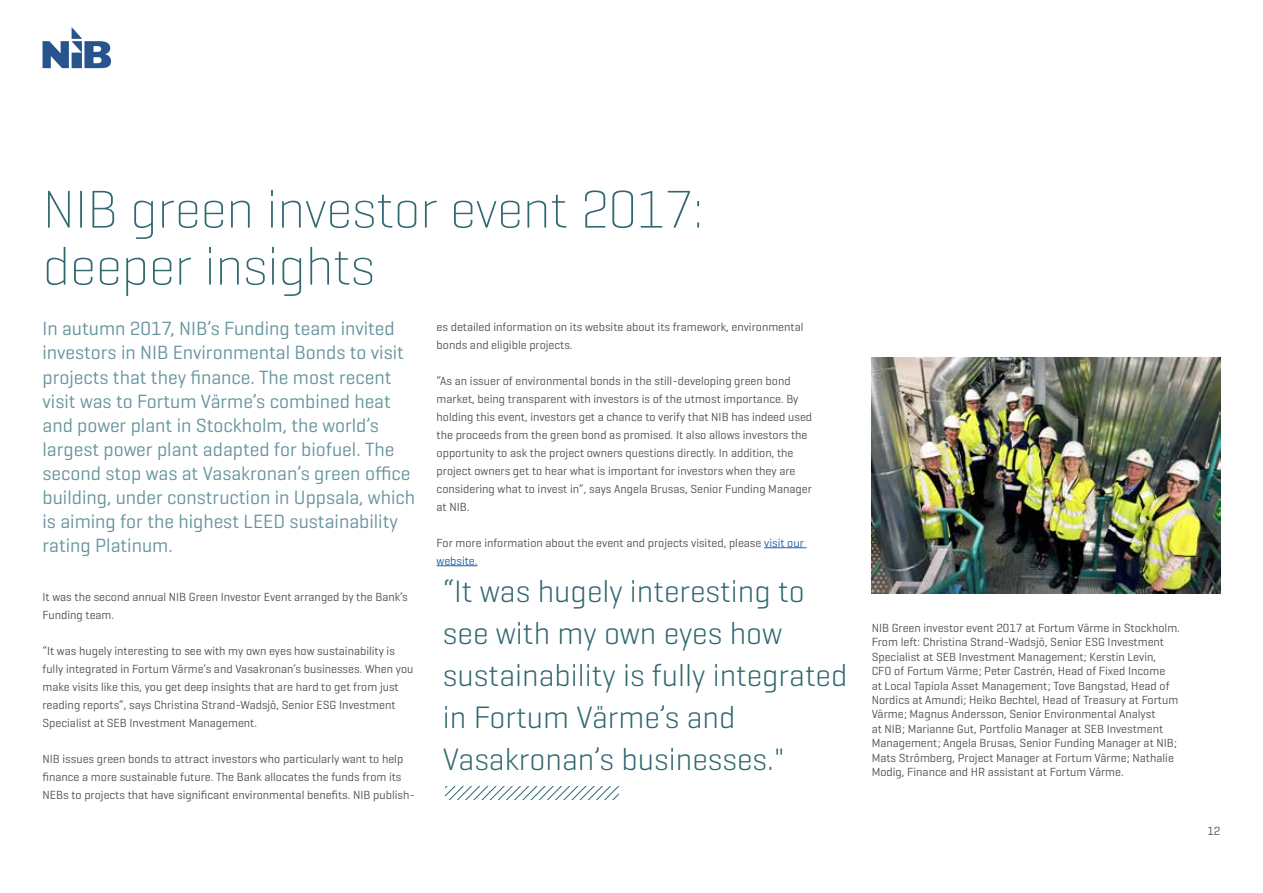
<style>
.page{position:relative;width:1263px;height:893px;background:#fff}
.page>*{position:absolute;margin:0;border:0;box-sizing:border-box;transform-origin:0 0}
.t1{font:200 54px/57px "Geogrotesque";letter-spacing:-.01em;color:#306870}
.t2{font:300 31.5px/42px "Geogrotesque";color:#306870}
.t3{font:19.5px/24px "Geogrotesque";color:#65939d}
.t4{font:12px/18px "Geogrotesque";color:#505050}
.s1{color:#215e9e}
</style>
<div class="page">
<svg style="left:43px;top:27px;width:68px;height:41px"></svg>
<hr style="left:764px;top:547px;width:42px;height:1px;background:#215e9e">
<hr style="left:437px;top:565px;width:40px;height:1px;background:#215e9e">
<img style="left:872px;top:357px;width:348px;height:236px">
<svg style="left:445px;top:787px;width:174px;height:12px"></svg>
<h1 class="t1" style="left:43px;top:179px;width:663px">NIB green investor event 2017: deeper insights</h1>
<p class="t4" style="left:437px;top:317px;width:368px">es detailed information on its website about its framework, environmental bonds and eligible projects.</p>
<p class="t4" style="left:437px;top:371px;width:377px">“As an issuer of environmental bonds in the still-developing green bond market, being transparent with investors is of the utmost importance. By holding this event, investors get a chance to verify that NIB has indeed used the proceeds from the green bond as promised. It also allows investors the opportunity to ask the project owners questions directly. In addition, the project owners get to hear what is important for investors when they are considering what to invest in”, says Angela Brusas, Senior Funding Manager at NIB.</p>
<p class="t4" style="left:437px;top:533px;width:369px">For more information about the event and projects visited, please <span class="s1">visit our website.</span></p>
<p class="t3" style="left:43px;top:316px;width:374px">In autumn 2017, NIB’s Funding team invited investors in NIB Environmental Bonds to visit projects that they finance. The most recent visit was to Fortum Värme’s combined heat and power plant in Stockholm, the world’s largest power plant adapted for biofuel. The second stop was at Vasakronan’s green office building, under construction in Uppsala, which is aiming for the highest LEED sustainability rating Platinum.</p>
<p class="t4" style="left:43px;top:587px;width:367px">It was the second annual NIB Green Investor Event arranged by the Bank’s<br>Funding team.</p>
<p class="t4" style="left:43px;top:641px;width:372px">“It was hugely interesting to see with my own eyes how sustainability is fully integrated in Fortum Värme’s and Vasakronan’s businesses. When you make visits like this, you get deep insights that are hard to get from just reading reports”, says Christina Strand-Wadsjö, Senior ESG Investment Specialist at SEB Investment Management.</p>
<p class="t4" style="left:43px;top:749px;width:374px">NIB issues green bonds to attract investors who particularly want to help finance a more sustainable future. The Bank allocates the funds from its<br>NEBs to projects that have significant environmental benefits. NIB publish-</p>
<h2 class="t2" style="left:443px;top:570px;width:406px">“It was hugely interesting to see with my own eyes how sustainability is fully integrated in Fortum Värme’s and<br>Vasakronan’s businesses."</h2>
<p class="t4" style="left:872px;top:620px;width:310px;line-height:14.4px">NIB Green investor event 2017 at Fortum Värme in Stockholm.<br>From left: Christina Strand-Wadsjö, Senior ESG Investment Specialist at SEB Investment Management; Kerstin Levin,<br>CFO of Fortum Värme; Peter Castrén, Head of Fixed Income<br>at Local Tapiola Asset Management; Tove Bangstad, Head of Nordics at Amundi; Heiko Bechtel, Head of Treasury at Fortum Värme; Magnus Andersson, Senior Environmental Analyst<br>at NIB; Marianne Gut, Portfolio Manager at SEB Investment Management; Angela Brusas, Senior Funding Manager at NIB; Mats Strömberg, Project Manager at Fortum Värme; Nathalie Modig, Finance and HR assistant at Fortum Värme.</p>
<p class="t4" style="left:1207px;top:821px;width:15px">12</p>
</div>
